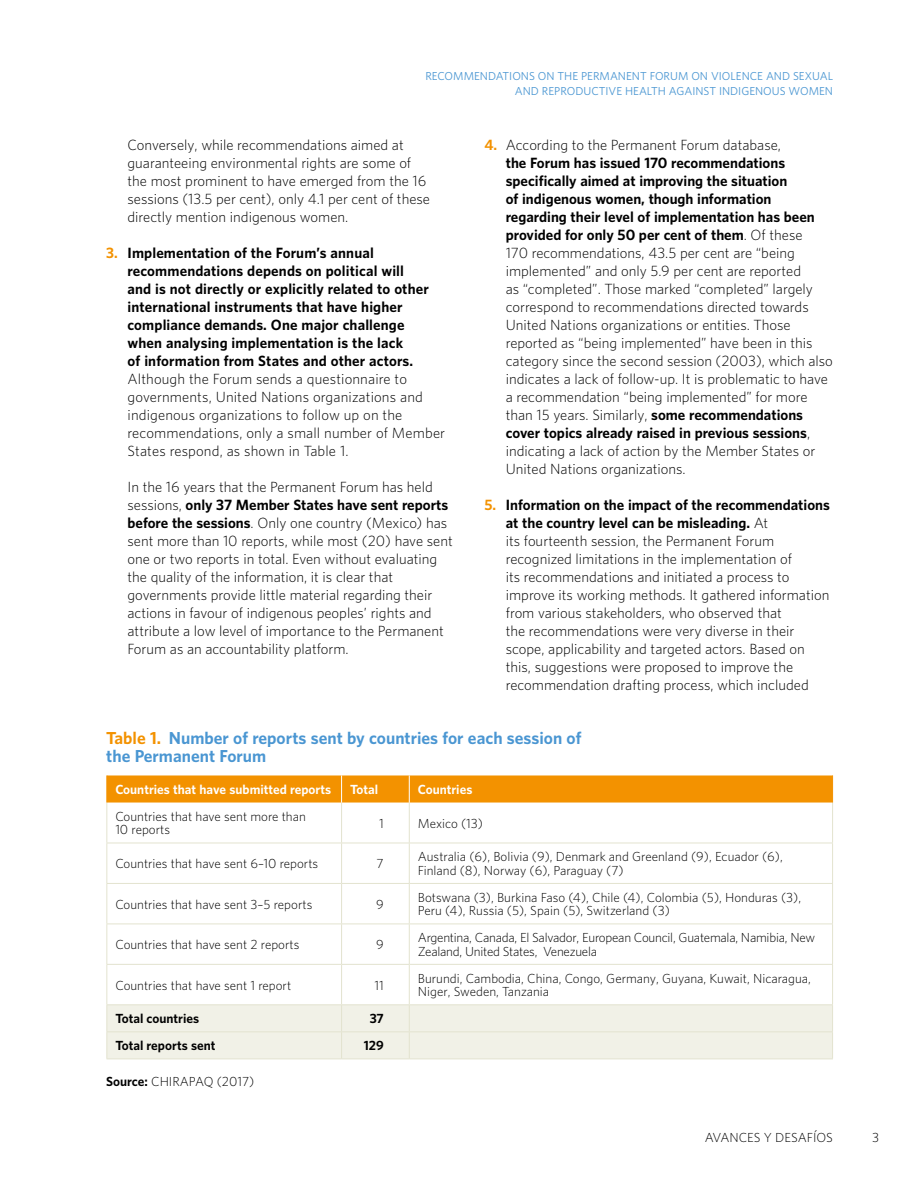
<style>
.page{position:relative;width:918px;height:1188px;background:#fff}
.page>*{position:absolute;margin:0;border:0;box-sizing:border-box;transform-origin:0 0}
.t1{font:700 15.75px/18px "UNFPA";color:#4a96d2}
.t2{font:300 13.5px/18px "UNFPA";color:#000}
.t3{font:700 13.5px/18px "UNFPA";letter-spacing:.01em;color:#000}
.t4{font:300 12px/13.5px "UNFPA";color:#000}
.t5{font:300 12px/13.5px "UNFPA";letter-spacing:-.02em;color:#000}
.t6{font:700 12px "UNFPA";color:#fff}
.t7{font:700 12px "UNFPA";color:#000}
.t8{font:10.5px/15px "UNFPA Text";color:#4a96d2;text-align:right}
.s1{color:#f39200}
.s2{font-weight:700}
.s3{font-weight:700;color:#f39200}
</style>
<div class="page">
<hr style="left:341px;top:803px;width:1px;height:40px;background:#e3e3cf">
<hr style="left:409px;top:803px;width:1px;height:40px;background:#e3e3cf">
<hr style="left:106px;top:843px;width:236px;height:1px;background:#e3e3cf">
<hr style="left:342px;top:843px;width:67px;height:1px;background:#e3e3cf">
<hr style="left:341px;top:843px;width:1px;height:40px;background:#e3e3cf">
<hr style="left:409px;top:843px;width:424px;height:1px;background:#e3e3cf">
<hr style="left:409px;top:843px;width:1px;height:40px;background:#e3e3cf">
<hr style="left:106px;top:883px;width:236px;height:1px;background:#e3e3cf">
<hr style="left:342px;top:883px;width:67px;height:1px;background:#e3e3cf">
<hr style="left:341px;top:884px;width:1px;height:40px;background:#e3e3cf">
<hr style="left:409px;top:883px;width:424px;height:1px;background:#e3e3cf">
<hr style="left:409px;top:884px;width:1px;height:40px;background:#e3e3cf">
<hr style="left:106px;top:924px;width:236px;height:1px;background:#e3e3cf">
<hr style="left:342px;top:924px;width:67px;height:1px;background:#e3e3cf">
<hr style="left:341px;top:924px;width:1px;height:40px;background:#e3e3cf">
<hr style="left:409px;top:924px;width:424px;height:1px;background:#e3e3cf">
<hr style="left:409px;top:924px;width:1px;height:40px;background:#e3e3cf">
<hr style="left:106px;top:964px;width:236px;height:1px;background:#e3e3cf">
<hr style="left:342px;top:964px;width:67px;height:1px;background:#e3e3cf">
<hr style="left:341px;top:965px;width:1px;height:39px;background:#e3e3cf">
<hr style="left:409px;top:964px;width:424px;height:1px;background:#e3e3cf">
<hr style="left:409px;top:965px;width:1px;height:39px;background:#e3e3cf">
<hr style="left:106px;top:803px;width:1px;height:40px;background:#e3e3cf">
<hr style="left:832px;top:803px;width:1px;height:40px;background:#e3e3cf">
<hr style="left:106px;top:843px;width:1px;height:40px;background:#e3e3cf">
<hr style="left:832px;top:843px;width:1px;height:40px;background:#e3e3cf">
<hr style="left:106px;top:884px;width:1px;height:40px;background:#e3e3cf">
<hr style="left:832px;top:884px;width:1px;height:40px;background:#e3e3cf">
<hr style="left:106px;top:924px;width:1px;height:40px;background:#e3e3cf">
<hr style="left:832px;top:924px;width:1px;height:40px;background:#e3e3cf">
<hr style="left:106px;top:965px;width:1px;height:39px;background:#e3e3cf">
<hr style="left:832px;top:965px;width:1px;height:39px;background:#e3e3cf">
<svg style="left:106px;top:775px;width:727px;height:28px;background:#f39609"></svg>
<hr style="left:106px;top:1004px;width:236px;height:1px;background:#e3e3cf">
<hr style="left:342px;top:1004px;width:67px;height:1px;background:#e3e3cf">
<hr style="left:409px;top:1004px;width:424px;height:1px;background:#e3e3cf">
<div style="left:106px;top:1005px;width:727px;height:54px;background:#f1f1e7"></div>
<hr style="left:106px;top:1059px;width:236px;height:1px;background:#e3e3cf">
<hr style="left:342px;top:1059px;width:67px;height:1px;background:#e3e3cf">
<hr style="left:409px;top:1059px;width:424px;height:1px;background:#e3e3cf">
<p class="t8" style="left:425px;top:68px;width:409px">RECOMMENDATIONS ON THE PERMANENT FORUM ON VIOLENCE AND SEXUAL<br>AND REPRODUCTIVE HEALTH AGAINST INDIGENOUS WOMEN</p>
<p class="t2" style="left:128px;top:135px;width:304px">Conversely, while recommendations aimed at guaranteeing environmental rights are some of the most prominent to have emerged from the 16 sessions (13.5 per cent), only 4.1 per cent of these directly mention indigenous women.</p>
<p class="t3" style="left:128px;top:243px;width:303px;text-indent:-21px"><span class="s1">3.</span> Implementation of the Forum’s annual recommendations depends on political will and is not directly or explicitly related to other international instruments that have higher compliance demands. One major challenge when analysing implementation is the lack<br>of information from States and other actors.</p>
<p class="t2" style="left:128px;top:369px;width:319px">Although the Forum sends a questionnaire to governments, United Nations organizations and indigenous organizations to follow up on the recommendations, only a small number of Member States respond, as shown in Table 1.</p>
<p class="t2" style="left:128px;top:477px;width:327px">In the 16 years that the Permanent Forum has held sessions, <span class="s2">only 37 Member States have sent reports before the sessions</span>. Only one country (Mexico) has sent more than 10 reports, while most (20) have sent one or two reports in total. Even without evaluating the quality of the information, it is clear that governments provide little material regarding their actions in favour of indigenous peoples’ rights and attribute a low level of importance to the Permanent Forum as an accountability platform.</p>
<p class="t2" style="left:506px;top:135px;width:329px;text-indent:-21px"><span class="s3">4.</span> According to the Permanent Forum database,<br><span class="s2">the Forum has issued 170 recommendations specifically aimed at improving the situation<br>of indigenous women, though information regarding their level of implementation has been provided for only 50 per cent of them</span>. Of these<br>170 recommendations, 43.5 per cent are “being implemented” and only 5.9 per cent are reported<br>as “completed”. Those marked “completed” largely correspond to recommendations directed towards United Nations organizations or entities. Those reported as “being implemented” have been in this category since the second session (2003), which also indicates a lack of follow-up. It is problematic to have a recommendation “being implemented” for more than 15 years. Similarly, <span class="s2">some recommendations cover topics already raised in previous sessions</span>, indicating a lack of action by the Member States or United Nations organizations.</p>
<p class="t2" style="left:506px;top:495px;width:326px;text-indent:-21px"><span class="s3">5.</span> <span class="s2">Information on the impact of the recommendations at the country level can be misleading.</span> At<br>its fourteenth session, the Permanent Forum recognized limitations in the implementation of<br>its recommendations and initiated a process to improve its working methods. It gathered information from various stakeholders, who observed that<br>the recommendations were very diverse in their scope, applicability and targeted actors. Based on this, suggestions were proposed to improve the recommendation drafting process, which included</p>
<p class="t1" style="left:106px;top:728px;width:477px"><span class="s1">Table 1.</span> Number of reports sent by countries for each session of the Permanent Forum</p>
<p class="t6" style="left:115px;top:781px;width:218px">Countries that have submitted reports</p>
<p class="t6" style="left:350px;top:781px;width:29px">Total</p>
<p class="t6" style="left:418px;top:781px;width:56px">Countries</p>
<p class="t4" style="left:115px;top:809px;width:192px">Countries that have sent more than<br>10 reports</p>
<p class="t4" style="left:379px;top:816px;width:6px">1</p>
<p class="t4" style="left:418px;top:816px;width:67px">Mexico (13)</p>
<p class="t4" style="left:115px;top:857px;width:204px">Countries that have sent 6–10 reports</p>
<p class="t4" style="left:377px;top:857px;width:9px">7</p>
<p class="t4" style="left:418px;top:850px;width:366px">Australia (6), Bolivia (9), Denmark and Greenland (9), Ecuador (6),<br>Finland (8), Norway (6), Paraguay (7)</p>
<p class="t4" style="left:115px;top:897px;width:198px">Countries that have sent 3–5 reports</p>
<p class="t4" style="left:376px;top:897px;width:9px">9</p>
<p class="t4" style="left:418px;top:890px;width:385px">Botswana (3), Burkina Faso (4), Chile (4), Colombia (5), Honduras (3),<br>Peru (4), Russia (5), Spain (5), Switzerland (3)</p>
<p class="t4" style="left:115px;top:938px;width:186px">Countries that have sent 2 reports</p>
<p class="t4" style="left:376px;top:938px;width:9px">9</p>
<p class="t5" style="left:418px;top:931px;width:399px">Argentina, Canada, El Salvador, European Council, Guatemala, Namibia, New<br>Zealand, United States, Venezuela</p>
<p class="t4" style="left:115px;top:978px;width:177px">Countries that have sent 1 report</p>
<p class="t4" style="left:375px;top:978px;width:11px">11</p>
<p class="t4" style="left:418px;top:971px;width:395px">Burundi, Cambodia, China, Congo, Germany, Guyana, Kuwait, Nicaragua,<br>Niger, Sweden, Tanzania</p>
<p class="t7" style="left:115px;top:1011px;width:85px">Total countries</p>
<p class="t7" style="left:370px;top:1011px;width:16px">37</p>
<p class="t7" style="left:115px;top:1038px;width:102px">Total reports sent</p>
<p class="t7" style="left:364px;top:1038px;width:22px">129</p>
<p class="t4" style="left:106px;top:1074px;width:150px"><span class="s2">Source:</span> CHIRAPAQ (2017)</p>
<p class="t4" style="left:705px;top:1130px;width:130px">AVANCES Y DESAFÍOS</p>
<p class="t4" style="left:872px;top:1130px;width:9px">3</p>
</div>
